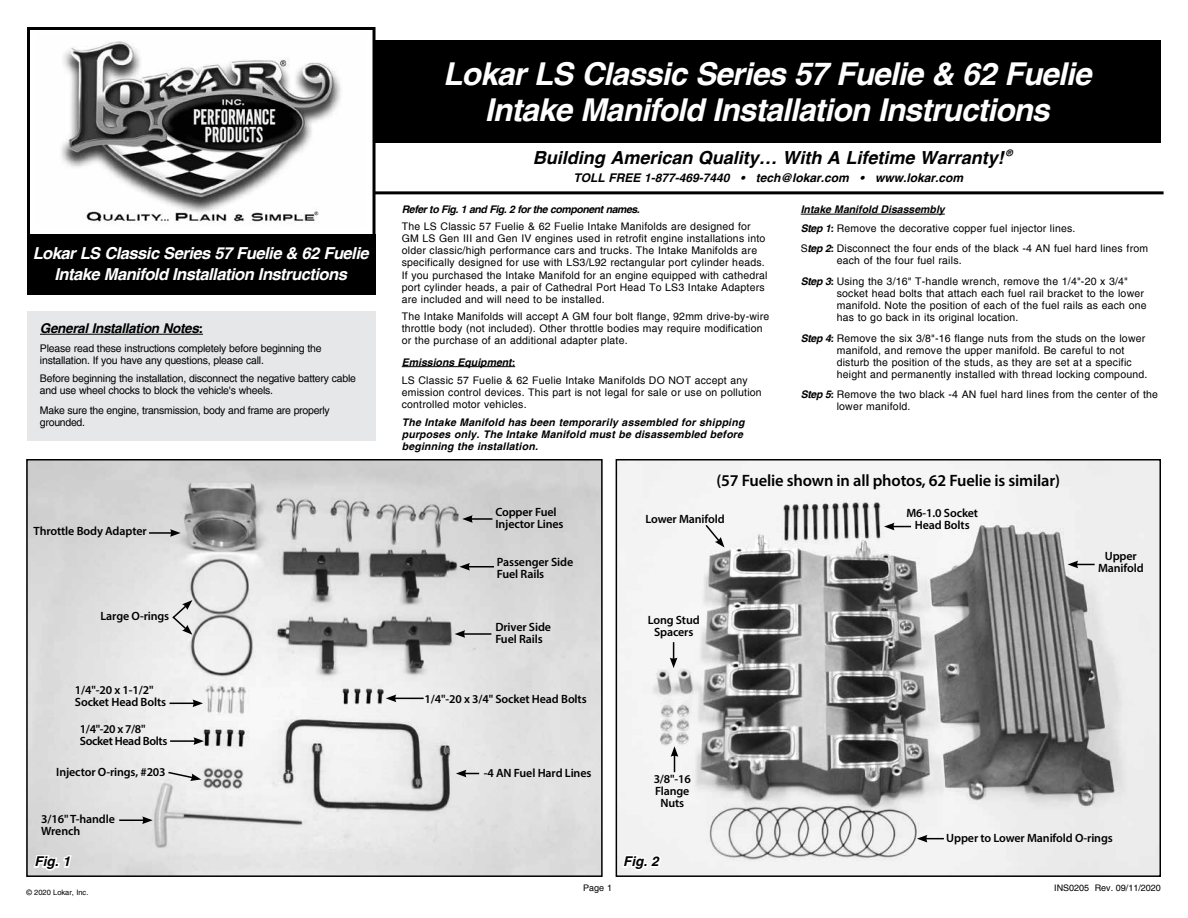
<style>
.page{position:relative;width:1188px;height:918px;background:#fff}
.page>*{position:absolute;margin:0;border:0;box-sizing:border-box;transform-origin:0 0}
.t1{font:italic 700 31.5px/36px "Helvetica";letter-spacing:-.025em;color:#fff;text-align:center}
.t2{font:italic 700 18px "Helvetica";color:#000}
.t3{font:italic 700 16.5px/21px "Helvetica";letter-spacing:-.03em;color:#fff;text-align:center}
.t4{font:600 16.5px "Myriad Pro";letter-spacing:-.01em;color:#000}
.t5{font:italic 700 13.5px "Helvetica";letter-spacing:-.025em;color:#000}
.t6{font:600 12px/12px "Myriad Pro";letter-spacing:-.01em;color:#000}
.t7{font:italic 700 12px "Helvetica";color:#000}
.t8{font:600 12px/12px "Myriad Pro";letter-spacing:-.03em;color:#000}
.t9{font:10.5px/12px "Helvetica";letter-spacing:.02em;color:#000}
.t10{font:10.5px/12px "Helvetica";letter-spacing:-.02em;color:#000}
.t11{font:italic 700 10.5px/12px "Helvetica";letter-spacing:.02em;color:#000}
.t12{font:10.5px/12.6px "Helvetica";letter-spacing:-.025em;color:#000}
.t13{font:italic 700 10.5px "Helvetica";letter-spacing:-.04em;color:#000}
.t14{font:italic 700 10.5px "Helvetica";color:#000}
.t15{font:9px "Helvetica";color:#000}
.t16{font:italic 700 9px "Helvetica";color:#000}
.t17{font:7.5px "Helvetica";color:#000}
.s1{font-weight:700;font-style:italic}
</style>
<div class="page">
<div style="left:364px;top:41px;width:797px;height:102px;background:#000"></div>
<hr style="left:366px;top:191px;width:798px;height:3px;background:#000">
<div style="left:28px;top:28px;width:346px;height:263px;background:#fff"></div>
<img style="left:61px;top:41px;width:280px;height:183px">
<div style="left:27px;top:27px;width:349px;height:266px;border:3px solid #000"></div>
<div style="left:27px;top:234px;width:348px;height:60px;background:#000"></div>
<div style="left:27px;top:311px;width:348px;height:129px;background:#e6e7e8"></div>
<hr style="left:40px;top:334px;width:163px;height:1px;background:#000">
<hr style="left:402px;top:366px;width:113px;height:1px;background:#000">
<hr style="left:801px;top:214px;width:144px;height:1px;background:#000">
<img style="left:29px;top:462px;width:571px;height:412px">
<div style="left:26px;top:459px;width:577px;height:418px;border:2px solid #000"></div>
<img style="left:619px;top:462px;width:539px;height:412px">
<div style="left:616px;top:459px;width:545px;height:418px;border:2px solid #000"></div>
<svg style="left:32px;top:854px;width:41px;height:19px"></svg>
<svg style="left:620px;top:853px;width:43px;height:24px"></svg>
<hr style="left:470px;top:518px;width:22px;height:2px;background:#000">
<svg style="left:462px;top:515px;width:11px;height:8px"></svg>
<svg style="left:459px;top:563px;width:35px;height:8px"></svg>
<svg style="left:1068px;top:561px;width:27px;height:7px"></svg>
<svg style="left:917px;top:835px;width:27px;height:7px"></svg>
<svg style="left:884px;top:523px;width:27px;height:7px"></svg>
<hr style="left:463px;top:633px;width:28px;height:2px;background:#000">
<svg style="left:455px;top:630px;width:10px;height:8px"></svg>
<hr style="left:394px;top:698px;width:30px;height:1px;background:#000">
<svg style="left:386px;top:695px;width:10px;height:7px"></svg>
<svg style="left:456px;top:770px;width:23px;height:7px"></svg>
<hr style="left:170px;top:740px;width:26px;height:2px;background:#000">
<svg style="left:193px;top:737px;width:11px;height:8px"></svg>
<svg style="left:671px;top:746px;width:7px;height:26px"></svg>
<svg style="left:670px;top:642px;width:7px;height:26px"></svg>
<svg style="left:170px;top:699px;width:33px;height:8px"></svg>
<hr style="left:119px;top:819px;width:26px;height:2px;background:#000">
<svg style="left:142px;top:816px;width:11px;height:8px"></svg>
<svg style="left:167px;top:771px;width:34px;height:10px"></svg>
<hr style="left:149px;top:532px;width:23px;height:2px;background:#000">
<svg style="left:170px;top:529px;width:11px;height:8px"></svg>
<svg style="left:171px;top:600px;width:21px;height:35px"></svg>
<svg style="left:704px;top:523px;width:21px;height:25px"></svg>
<h1 class="t1" style="left:443px;top:56px;width:650px">Lokar LS Classic Series 57 Fuelie &amp; 62 Fuelie<br>Intake Manifold Installation Instructions</h1>
<p class="t16" style="left:1006px;top:148px;width:8px">®</p>
<h2 class="t2" style="left:533px;top:147px;width:473px">Building American Quality… With A Lifetime Warranty!</h2>
<h3 class="t3" style="left:33px;top:243px;width:337px">Lokar LS Classic Series 57 Fuelie &amp; 62 Fuelie<br>Intake Manifold Installation Instructions</h3>
<p class="t5" style="left:40px;top:320px;width:165px">General Installation Notes:</p>
<p class="t10" style="left:40px;top:342px;width:283px">Please read these instructions completely before beginning the installation. If you have any questions, please call.</p>
<p class="t10" style="left:40px;top:373px;width:318px">Before beginning the installation, disconnect the negative battery cable and use wheel chocks to block the vehicle's wheels.</p>
<p class="t12" style="left:40px;top:404px;width:291px">Make sure the engine, transmission, body and frame are properly grounded.</p>
<p class="t6" style="left:34px;top:525px;width:115px">Throttle Body Adapter</p>
<p class="t6" style="left:101px;top:609px;width:70px">Large O-rings</p>
<p class="t6" style="left:75px;top:683px;width:93px">1/4"-20 x 1-1/2"<br>Socket Head Bolts</p>
<p class="t8" style="left:80px;top:723px;width:89px">1/4"-20 x 7/8"<br>Socket Head Bolts</p>
<p class="t6" style="left:56px;top:765px;width:111px">Injector O-rings, #203</p>
<p class="t6" style="left:41px;top:812px;width:75px">3/16" T-handle<br>Wrench</p>
<p class="t7" style="left:574px;top:171px;width:391px">TOLL FREE 1-877-469-7440 • tech@lokar.com • www.lokar.com</p>
<p class="t13" style="left:402px;top:203px;width:240px">Refer to Fig. 1 and Fig. 2 for the component names.</p>
<p class="t9" style="left:402px;top:221px;width:367px">The LS Classic 57 Fuelie &amp; 62 Fuelie Intake Manifolds are designed for GM LS Gen III and Gen IV engines used in retrofit engine installations into older classic/high performance cars and trucks. The Intake Manifolds are specifically designed for use with LS3/L92 rectangular port cylinder heads.<br>If you purchased the Intake Manifold for an engine equipped with cathedral port cylinder heads, a pair of Cathedral Port Head To LS3 Intake Adapters are included and will need to be installed.</p>
<p class="t9" style="left:402px;top:310px;width:369px">The Intake Manifolds will accept A GM four bolt flange, 92mm drive-by-wire throttle body (not included). Other throttle bodies may require modification or the purchase of an additional adapter plate.</p>
<p class="t14" style="left:402px;top:356px;width:115px">Emissions Equipment:</p>
<p class="t9" style="left:402px;top:375px;width:362px">LS Classic 57 Fuelie &amp; 62 Fuelie Intake Manifolds DO NOT accept any emission control devices. This part is not legal for sale or use on pollution controlled motor vehicles.</p>
<p class="t11" style="left:402px;top:416px;width:344px">The Intake Manifold has been temporarily assembled for shipping purposes only. The Intake Manifold must be disassembled before beginning the installation.</p>
<p class="t9" style="left:801px;top:200px;width:276px;line-height:18.8px"><span class="s1">Intake Manifold Disassembly<br>Step 1:</span> Remove the decorative copper fuel injector lines.</p>
<p class="t9" style="left:837px;top:243px;width:313px;text-indent:-36px">S<span class="s1">tep 2:</span> Disconnect the four ends of the black -4 AN fuel hard lines from each of the four fuel rails.</p>
<p class="t9" style="left:837px;top:276px;width:311px;text-indent:-36px"><span class="s1">Step 3:</span> Using the 3/16" T-handle wrench, remove the 1/4"-20 x 3/4" socket head bolts that attach each fuel rail bracket to the lower manifold. Note the position of each of the fuel rails as each one has to go back in its original location.</p>
<p class="t9" style="left:837px;top:332px;width:312px;text-indent:-36px"><span class="s1">Step 4:</span> Remove the six 3/8"-16 flange nuts from the studs on the lower manifold, and remove the upper manifold. Be careful to not disturb the position of the studs, as they are set at a specific height and permanently installed with thread locking compound.</p>
<p class="t9" style="left:837px;top:389px;width:323px;text-indent:-36px"><span class="s1">Step 5:</span> Remove the two black -4 AN fuel hard lines from the center of the lower manifold.</p>
<p class="t6" style="left:495px;top:506px;width:70px">Copper Fuel<br>Injector Lines</p>
<p class="t6" style="left:497px;top:555px;width:78px">Passenger Side<br>Fuel Rails</p>
<p class="t6" style="left:495px;top:621px;width:57px">Driver Side<br>Fuel Rails</p>
<p class="t6" style="left:425px;top:692px;width:164px">1/4"-20 x 3/4" Socket Head Bolts</p>
<p class="t6" style="left:484px;top:767px;width:109px">-4 AN Fuel Hard Lines</p>
<h3 class="t4" style="left:716px;top:470px;width:345px">(57 Fuelie shown in all photos, 62 Fuelie is similar)</h3>
<p class="t6" style="left:646px;top:512px;width:81px">Lower Manifold</p>
<p class="t6" style="left:648px;top:614px;width:54px;text-align:center">Long Stud<br>Spacers</p>
<p class="t6" style="left:654px;top:773px;width:39px;text-align:center">3/8"-16<br>Flange<br>Nuts</p>
<p class="t6" style="left:906px;top:507px;width:73px;text-align:center">M6-1.0 Socket<br>Head Bolts</p>
<p class="t6" style="left:1098px;top:550px;width:47px;text-align:center">Upper<br>Manifold</p>
<p class="t6" style="left:946px;top:831px;width:168px">Upper to Lower Manifold O-rings</p>
<p class="t5" style="left:35px;top:854px;width:37px">Fig. 1</p>
<p class="t5" style="left:623px;top:854px;width:37px">Fig. 2</p>
<p class="t17" style="left:26px;top:888px;width:64px">© 2020 Lokar, Inc.</p>
<p class="t15" style="left:583px;top:883px;width:30px">Page 1</p>
<p class="t15" style="left:1054px;top:883px;width:108px">INS0205 Rev. 09/11/2020</p>
</div>
